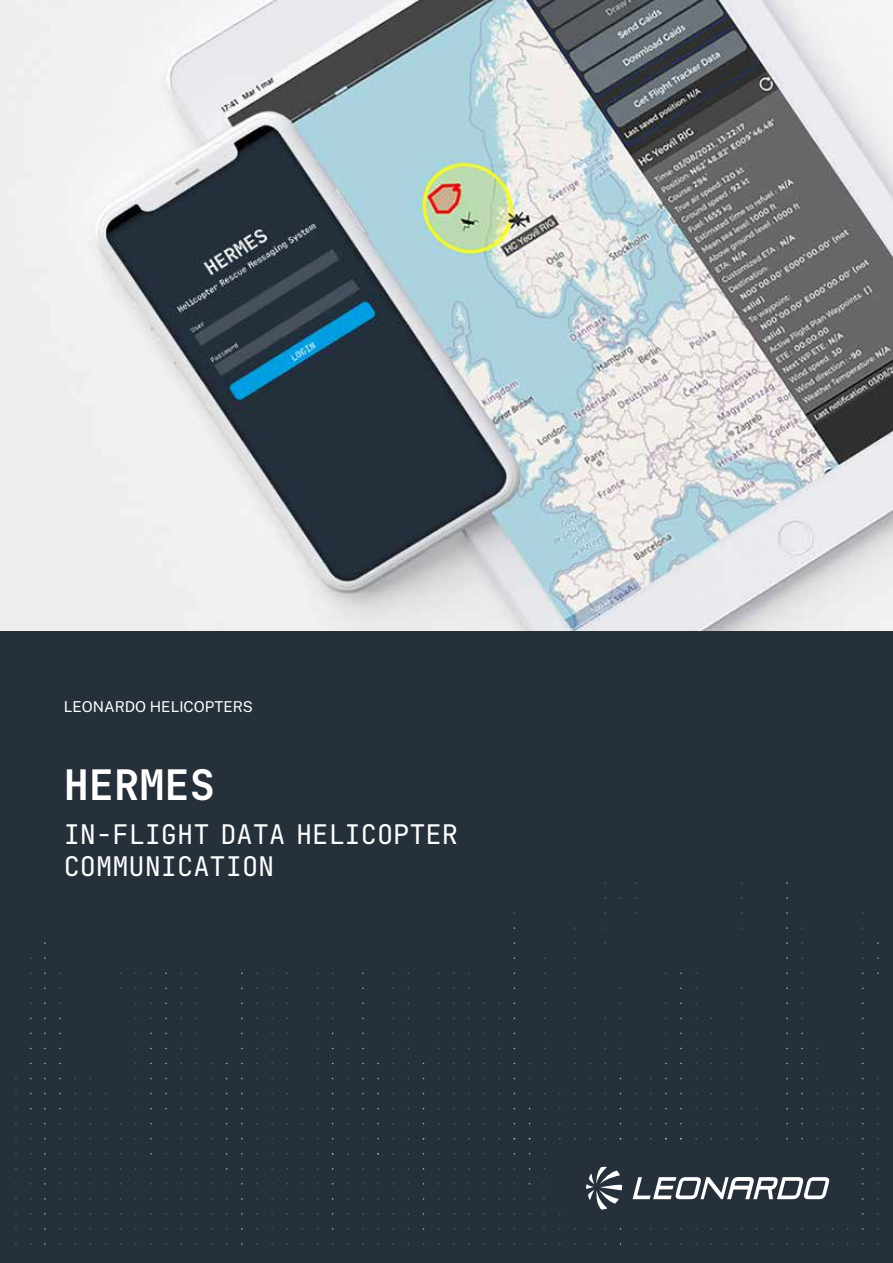
<style>
.page{position:relative;width:893px;height:1263px;background:#fff}
.page>*{position:absolute;margin:0;border:0;box-sizing:border-box;transform-origin:0 0}
.t1{font:700 42px "Tekne LDO";color:#fff}
.t2{font:27px/31.5px "Tekne LDO";color:#fff}
.t3{font:15px "Public Sans";color:#fff}
</style>
<div class="page">
<img style="left:0;top:0;width:893px;height:631px">
<div style="left:0;top:631px;width:893px;height:632px;background:#25303b"></div>
<svg style="left:633px;top:1177px;width:62px;height:22px"></svg>
<svg style="left:778px;top:1177px;width:51px;height:22px"></svg>
<svg style="left:695px;top:1177px;width:83px;height:22px"></svg>
<svg style="left:586px;top:1167px;width:36px;height:43px"></svg>
<p class="t3" style="left:64px;top:696px;width:191px">LEONARDO HELICOPTERS</p>
<h1 class="t1" style="left:64px;top:753px;width:153px">HERMES</h1>
<p class="t2" style="left:64px;top:818px;width:396px">IN-FLIGHT DATA HELICOPTER<br>COMMUNICATION</p>
</div>
